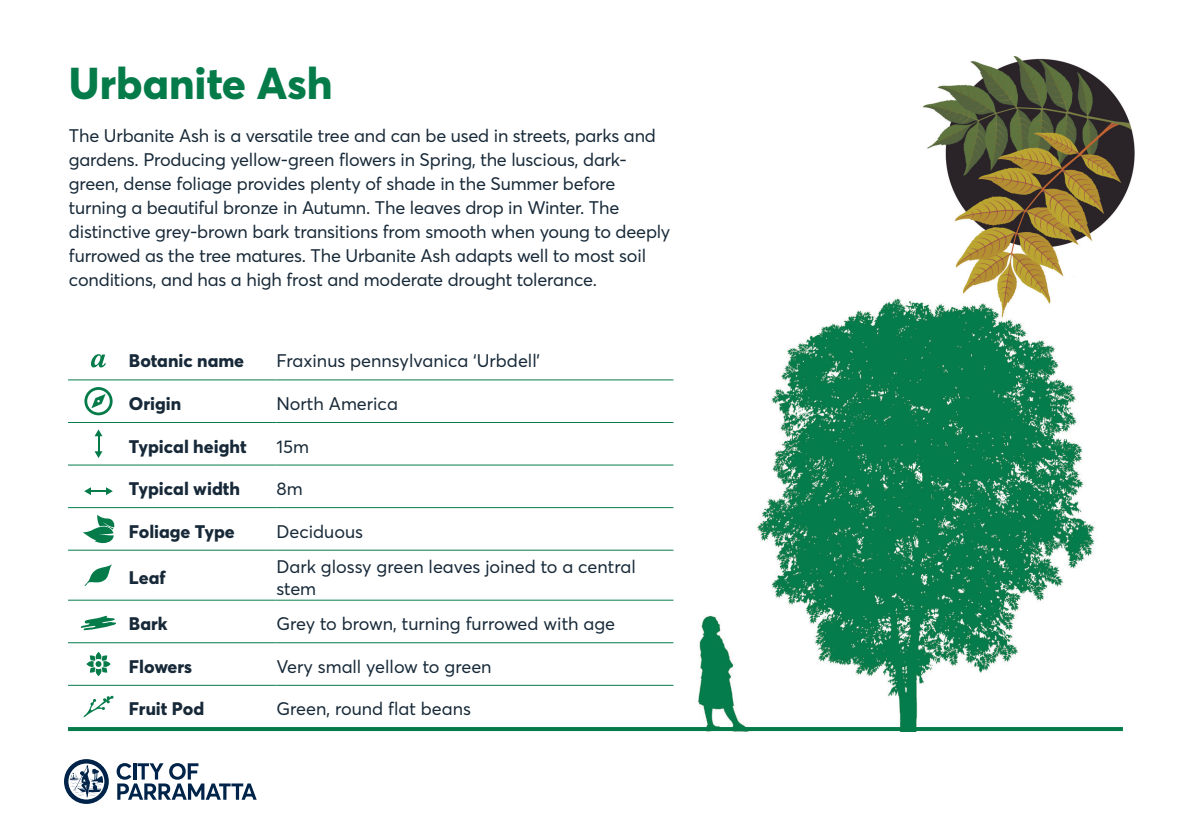
<style>
.page{position:relative;width:1191px;height:840px;background:#fff}
.page>*{position:absolute;margin:0;border:0;box-sizing:border-box;transform-origin:0 0}
.t1{font:800 44px "Parramatta";color:#057b4a}
.t2{font:18px/24px "Parramatta";letter-spacing:-.01em;color:#172938}
.t3{font:800 18px "Parramatta";color:#172938}
</style>
<div class="page">
<hr style="left:68px;top:379px;width:61px;height:1px;background:#057b4a">
<hr style="left:68px;top:422px;width:61px;height:1px;background:#057b4a">
<hr style="left:68px;top:464px;width:61px;height:1px;background:#057b4a">
<hr style="left:68px;top:507px;width:61px;height:1px;background:#057b4a">
<hr style="left:68px;top:549px;width:61px;height:1px;background:#057b4a">
<hr style="left:68px;top:599px;width:61px;height:1px;background:#057b4a">
<hr style="left:68px;top:642px;width:61px;height:1px;background:#057b4a">
<hr style="left:129px;top:379px;width:147px;height:1px;background:#057b4a">
<hr style="left:276px;top:379px;width:397px;height:1px;background:#057b4a">
<hr style="left:129px;top:422px;width:147px;height:1px;background:#057b4a">
<hr style="left:276px;top:422px;width:397px;height:1px;background:#057b4a">
<hr style="left:129px;top:464px;width:147px;height:1px;background:#057b4a">
<hr style="left:276px;top:464px;width:397px;height:1px;background:#057b4a">
<hr style="left:129px;top:507px;width:147px;height:1px;background:#057b4a">
<hr style="left:276px;top:507px;width:397px;height:1px;background:#057b4a">
<hr style="left:129px;top:549px;width:147px;height:1px;background:#057b4a">
<hr style="left:276px;top:549px;width:397px;height:1px;background:#057b4a">
<hr style="left:129px;top:599px;width:147px;height:1px;background:#057b4a">
<hr style="left:276px;top:599px;width:397px;height:1px;background:#057b4a">
<hr style="left:129px;top:642px;width:147px;height:1px;background:#057b4a">
<hr style="left:276px;top:642px;width:397px;height:1px;background:#057b4a">
<hr style="left:68px;top:684px;width:61px;height:1px;background:#057b4a">
<hr style="left:129px;top:684px;width:147px;height:1px;background:#057b4a">
<hr style="left:276px;top:684px;width:397px;height:1px;background:#057b4a">
<svg style="left:91px;top:354px;width:15px;height:13px"></svg>
<svg style="left:84px;top:387px;width:29px;height:28px"></svg>
<svg style="left:95px;top:429px;width:7px;height:29px"></svg>
<svg style="left:84px;top:487px;width:29px;height:8px"></svg>
<svg style="left:83px;top:515px;width:32px;height:28px"></svg>
<svg style="left:84px;top:564px;width:28px;height:22px"></svg>
<svg style="left:81px;top:615px;width:35px;height:15px"></svg>
<svg style="left:86px;top:652px;width:25px;height:23px"></svg>
<svg style="left:83px;top:695px;width:31px;height:22px"></svg>
<img style="left:697px;top:299px;width:398px;height:427px">
<img style="left:897px;top:56px;width:238px;height:269px">
<svg style="left:117px;top:763px;width:140px;height:36px"></svg>
<svg style="left:64px;top:759px;width:45px;height:44px"></svg>
<svg style="left:68px;top:726px;width:1055px;height:4px;fill:#057b4a"></svg>
<p class="t1" style="left:69px;top:52px;width:265px">Urbanite Ash</p>
<p class="t2" style="left:69px;top:123px;width:603px">The Urbanite Ash is a versatile tree and can be used in streets, parks and gardens. Producing yellow-green flowers in Spring, the luscious, dark&shy;green, dense foliage provides plenty of shade in the Summer before turning a beautiful bronze in Autumn. The leaves drop in Winter. The distinctive grey-brown bark transitions from smooth when young to deeply furrowed as the tree matures. The Urbanite Ash adapts well to most soil conditions, and has a high frost and moderate drought tolerance.</p>
<p class="t3" style="left:129px;top:348px;width:117px">Botanic name</p>
<p class="t2" style="left:276px;top:348px;width:265px">Fraxinus pennsylvanica ‘Urbdell’</p>
<p class="t3" style="left:129px;top:390px;width:54px">Origin</p>
<p class="t2" style="left:276px;top:390px;width:123px">North America</p>
<p class="t3" style="left:129px;top:433px;width:119px">Typical height</p>
<p class="t2" style="left:276px;top:433px;width:34px">15m</p>
<p class="t3" style="left:129px;top:475px;width:113px">Typical width</p>
<p class="t2" style="left:276px;top:476px;width:28px">8m</p>
<p class="t3" style="left:129px;top:518px;width:107px">Foliage Type</p>
<p class="t2" style="left:276px;top:518px;width:88px">Deciduous</p>
<p class="t3" style="left:129px;top:564px;width:38px">Leaf</p>
<p class="t2" style="left:276px;top:555px;width:361px;line-height:21px">Dark glossy green leaves joined to a central stem</p>
<p class="t3" style="left:129px;top:610px;width:40px">Bark</p>
<p class="t2" style="left:276px;top:611px;width:340px">Grey to brown, turning furrowed with age</p>
<p class="t3" style="left:129px;top:653px;width:65px">Flowers</p>
<p class="t2" style="left:276px;top:653px;width:217px">Very small yellow to green</p>
<p class="t3" style="left:129px;top:695px;width:77px">Fruit Pod</p>
<p class="t2" style="left:276px;top:696px;width:196px">Green, round flat beans</p>
</div>
